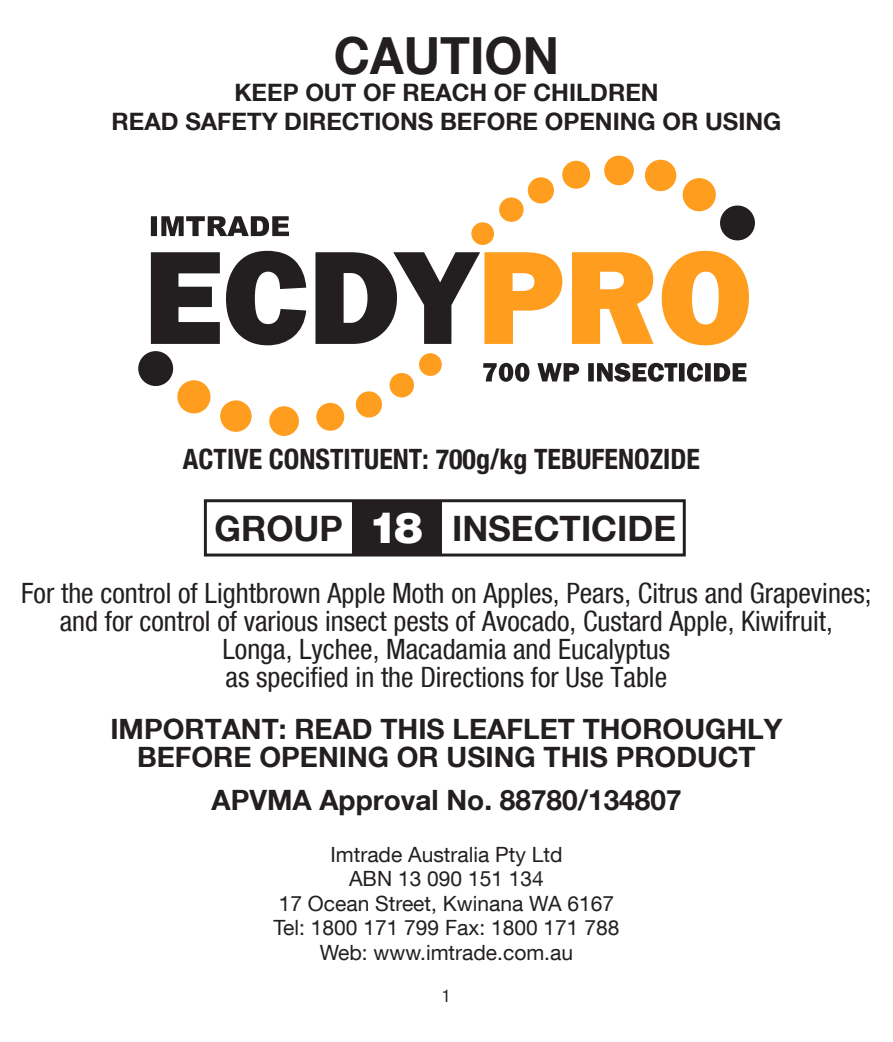
<style>
.page{position:relative;width:893px;height:1042px;background:#fff}
.page>*{position:absolute;margin:0;border:0;box-sizing:border-box;transform-origin:0 0}
.t1{font:700 51.1px "Helvetica Neue LT Com";color:#231f20;scale:.96 1}
.t2{font:700 35px "Helvetica Neue LT Com";color:#231f20}
.t3{font:condensed 28px/28px "Helvetica Neue LT Com";color:#231f20;text-align:center}
.t4{font:700 28px/28px "Helvetica Neue LT Com";color:#231f20;text-align:center}
.t5{font:700 condensed 28px "Helvetica Neue LT Com";color:#231f20}
.t6{font:700 23.8px/28.7px "Helvetica Neue LT Com";color:#231f20;text-align:center}
.t7{font:21px/24.5px "Helvetica Neue LT Com";color:#231f20;text-align:center}
.t8{font:condensed 17.5px "Helvetica Neue LT Com";color:#231f20}
.s1{font-weight:900;font-size:43.05px;color:#fff}
</style>
<div class="page">
<div style="left:204px;top:499px;width:482px;height:57px;border:3px solid #231f20"></div>
<div style="left:352px;top:501px;width:89px;height:54px;background:#231f20"></div>
<svg style="left:483px;top:363px;width:263px;height:19px"></svg>
<svg style="left:151px;top:216px;width:138px;height:20px"></svg>
<svg style="left:471px;top:156px;width:245px;height:89px"></svg>
<div style="left:720px;top:205px;width:35px;height:35px;background:#231f20;border-radius:50%"></div>
<div style="left:138px;top:351px;width:35px;height:35px;background:#231f20;border-radius:50%"></div>
<svg style="left:177px;top:353px;width:265px;height:83px"></svg>
<svg style="left:151px;top:251px;width:598px;height:94px"></svg>
<h1 class="t1" style="left:334px;top:23px;width:236px">CAUTION</h1>
<p class="t6" style="left:112px;top:78px;width:671px">KEEP OUT OF REACH OF CHILDREN<br>READ SAFETY DIRECTIONS BEFORE OPENING OR USING</p>
<p class="t5" style="left:183px;top:442px;width:518px">ACTIVE CONSTITUENT: 700g/kg TEBUFENOZIDE</p>
<p class="t2" style="left:215px;top:506px;width:463px">GROUP <span class="s1">18</span> INSECTICIDE</p>
<p class="t3" style="left:21px;top:579px;width:852px">For the control of Lightbrown Apple Moth on Apples, Pears, Citrus and Grapevines; and for control of various insect pests of Avocado, Custard Apple, Kiwifruit,<br>Longa, Lychee, Macadamia and Eucalyptus<br>as specified in the Directions for Use Table</p>
<p class="t4" style="left:110px;top:714px;width:674px">IMPORTANT: READ THIS LEAFLET THOROUGHLY<br>BEFORE OPENING OR USING THIS PRODUCT</p>
<p class="t4" style="left:212px;top:785px;width:471px">APVMA Approval No. 88780/134807</p>
<p class="t7" style="left:274px;top:841px;width:347px">Imtrade Australia Pty Ltd<br>ABN 13 090 151 134<br>17 Ocean Street, Kwinana WA 6167<br>Tel: 1800 171 799 Fax: 1800 171 788<br>Web: www.imtrade.com.au</p>
<p class="t8" style="left:442px;top:986px;width:10px">1</p>
</div>
